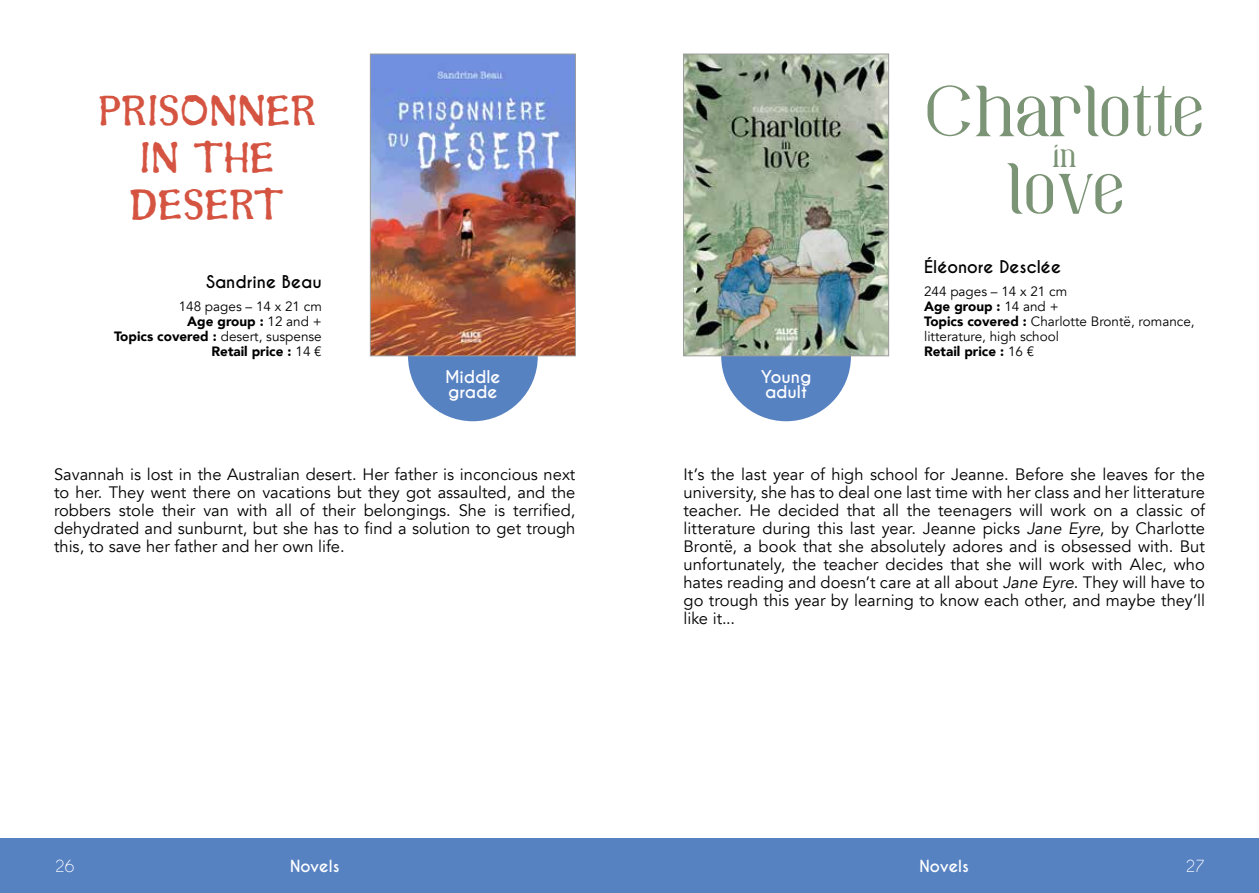
<style>
.page{position:relative;width:1259px;height:893px;background:#fff}
.page>*{position:absolute;margin:0;border:0;box-sizing:border-box;transform-origin:0 0}
.t1{font:58.2px "Mundare Beta";color:#7c9476}
.t2{font:43.95px/46.8px "Sunshine";color:#d55441;text-align:center}
.t3{font:25.8px "Mundare Beta";color:#7c9476}
.t4{font:16.5px/18px "Avenir";color:#000;text-align:justify}
.t5{font:700 16.5px "Caviar Dreams";color:#000}
.t6{font:700 16.5px/15px "Caviar Dreams";color:#fff}
.t7{font:700 15.6px "Caviar Dreams";color:#fff}
.t8{font:15.6px "Caviar Dreams";color:#fff}
.t9{font:13.5px/15px "Avenir";color:#000;text-align:right}
.s1{font-weight:900}
.s2{font-style:italic}
</style>
<div class="page">
<div style="left:0;top:839px;width:629px;height:54px;background:#5782c2"></div>
<div style="left:408px;top:292px;width:130px;height:129px;background:#5782c2;border-radius:50%"></div>
<img style="left:372px;top:56px;width:202px;height:298px">
<div style="left:370px;top:54px;width:206px;height:302px;border:1px solid #9d9d9c"></div>
<div style="left:629px;top:839px;width:630px;height:54px;background:#5782c2"></div>
<div style="left:721px;top:292px;width:130px;height:129px;background:#5782c2;border-radius:50%"></div>
<img style="left:685px;top:56px;width:202px;height:298px">
<div style="left:683px;top:54px;width:206px;height:302px;border:1px solid #9d9d9c"></div>
<h2 class="t2" style="left:98px;top:89px;width:220px">PRISONNER<br>IN THE<br>DESERT</h2>
<p class="t5" style="left:206px;top:271px;width:117px">Sandrine Beau</p>
<p class="t9" style="left:114px;top:299px;width:209px">148 pages – 14 x 21 cm<br><span class="s1">Age group :</span> 12 and +<br><span class="s1">Topics covered :</span> desert, suspense<br><span class="s1">Retail price :</span> 14 €</p>
<p class="t6" style="left:445px;top:370px;width:57px">Middle grade</p>
<p class="t4" style="left:54px;top:465px;width:523px">Savannah is lost in the Australian desert. Her father is inconcious next to her. They went there on vacations but they got assaulted, and the robbers stole their van with all of their belongings. She is terrified, dehydrated and sunburnt, but she has to find a solution to get trough this, to save her father and her own life.</p>
<h1 class="t1" style="left:925px;top:76px;width:279px">Charlotte</h1>
<h3 class="t3" style="left:1052px;top:141px;width:27px">in</h3>
<h1 class="t1" style="left:1005px;top:154px;width:120px">love</h1>
<p class="t6" style="left:760px;top:370px;width:52px">Young adult</p>
<p class="t5" style="left:924px;top:256px;width:139px">Éléonore Desclée</p>
<p class="t9" style="left:924px;top:284px;width:272px;text-align:left">244 pages – 14 x 21 cm<br><span class="s1">Age group :</span> 14 and +<br><span class="s1">Topics covered :</span> Charlotte Brontë, romance, litterature, high school<br><span class="s1">Retail price :</span> 16 €</p>
<p class="t4" style="left:683px;top:465px;width:523px">It’s the last year of high school for Jeanne. Before she leaves for the university, she has to deal one last time with her class and her litterature teacher. He decided that all the teenagers will work on a classic of litterature during this last year. Jeanne picks <span class="s2">Jane Eyre</span>, by Charlotte Brontë, a book that she absolutely adores and is obsessed with. But unfortunately, the teacher decides that she will work with Alec, who hates reading and doesn’t care at all about <span class="s2">Jane Eyre</span>. They will have to go trough this year by learning to know each other, and maybe they’ll like it...</p>
<p class="t8" style="left:55px;top:856px;width:21px">26</p>
<p class="t7" style="left:919px;top:856px;width:51px">Novels</p>
<p class="t7" style="left:290px;top:856px;width:51px">Novels</p>
<p class="t8" style="left:1185px;top:856px;width:21px">27</p>
</div>
